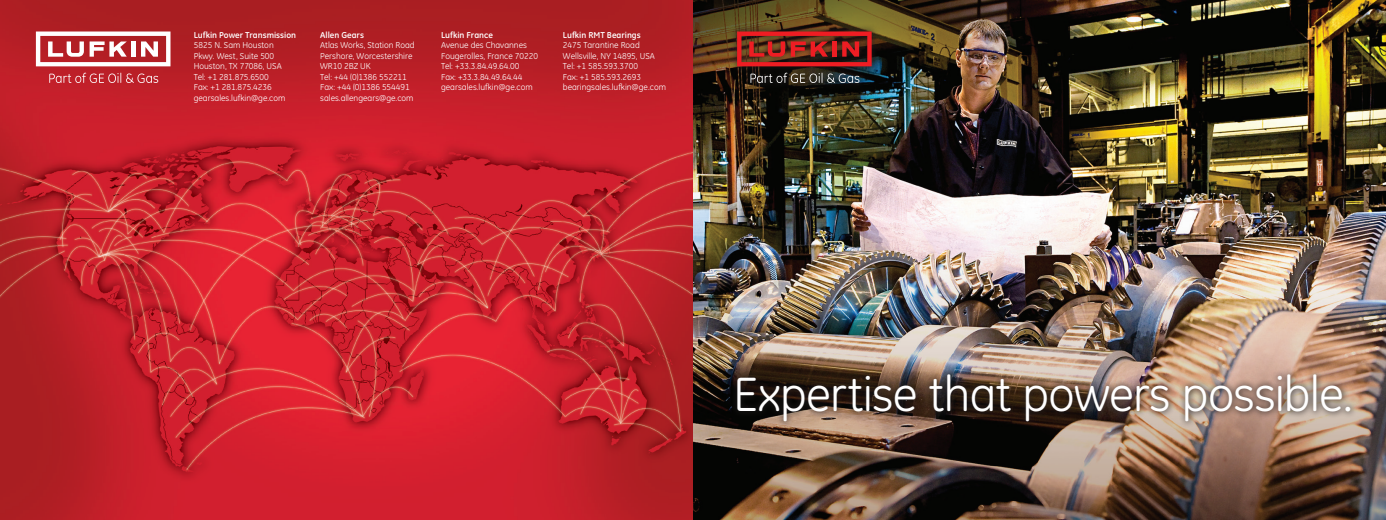
<style>
.page{position:relative;width:1386px;height:520px;background:#fff}
.page>*{position:absolute;margin:0;border:0;box-sizing:border-box;transform-origin:0 0}
.t1{font:48.91px "GE Inspira";letter-spacing:-.015em;color:#fff}
.t2{font:8.75px/10.5px "GE Inspira";color:#fff}
.t3{font:700 8.75px "GE Inspira";color:#fff}
.s1{font-weight:700}
</style>
<div class="page">
<img style="left:0;top:0;width:1386px;height:520px">
<div style="left:730px;top:24px;width:149px;height:66px;background:#231f20;opacity:.75"></div>
<svg style="left:750px;top:73px;width:109px;height:10px"></svg>
<svg style="left:737px;top:32px;width:135px;height:34px;background:#90241c"></svg>
<svg style="left:49px;top:73px;width:109px;height:10px"></svg>
<svg style="left:36px;top:32px;width:135px;height:34px"></svg>
<div style="left:730px;top:368px;width:627px;height:61px;background:#231f20;opacity:.8"></div>
<p class="t3" style="left:194px;top:29px;width:104px">Lufkin Power Transmission</p>
<p class="t2" style="left:194px;top:40px;width:82px">5825 N. Sam Houston</p>
<p class="t2" style="left:194px;top:51px;width:82px">Pkwy. West, Suite 500</p>
<p class="t2" style="left:194px;top:61px;width:90px">Houston, TX 77086, USA</p>
<p class="t2" style="left:194px;top:72px;width:77px">Tel: +1 281.875.6500</p>
<p class="t2" style="left:194px;top:82px;width:80px">Fax: +1 281.875.4236</p>
<p class="t2" style="left:194px;top:93px;width:93px">gearsales.lufkin@ge.com</p>
<p class="t3" style="left:320px;top:29px;width:45px">Allen Gears</p>
<p class="t2" style="left:320px;top:40px;width:96px">Atlas Works, Station Road</p>
<p class="t2" style="left:320px;top:51px;width:94px">Pershore, Worcestershire<br>WR10 2BZ UK</p>
<p class="t2" style="left:320px;top:72px;width:88px">Tel: +44 (0)1386 552211</p>
<p class="t2" style="left:320px;top:82px;width:91px">Fax: +44 (0)1386 554491</p>
<p class="t2" style="left:320px;top:93px;width:95px">sales.allengears@ge.com</p>
<p class="t2" style="left:441px;top:30px;width:98px"><span class="s1">Lufkin France<br></span>Avenue des Chavannes<br>Fougerolles, France 70220<br>Tel: +33.3.84.49.64.00<br>Fax: +33.3.84.49.64.44 gearsales.lufkin@ge.com</p>
<p class="t3" style="left:563px;top:29px;width:79px">Lufkin RMT Bearings</p>
<p class="t2" style="left:563px;top:40px;width:78px">2475 Tarantine Road</p>
<p class="t2" style="left:563px;top:51px;width:93px">Wellsville, NY 14895, USA<br>Tel: +1 585.593.3700</p>
<p class="t2" style="left:563px;top:72px;width:80px">Fax: +1 585.593.2693</p>
<p class="t2" style="left:563px;top:82px;width:105px">bearingsales.lufkin@ge.com</p>
<p class="t1" style="left:733px;top:366px;width:621px">Expertise that powers possible.</p>
</div>
